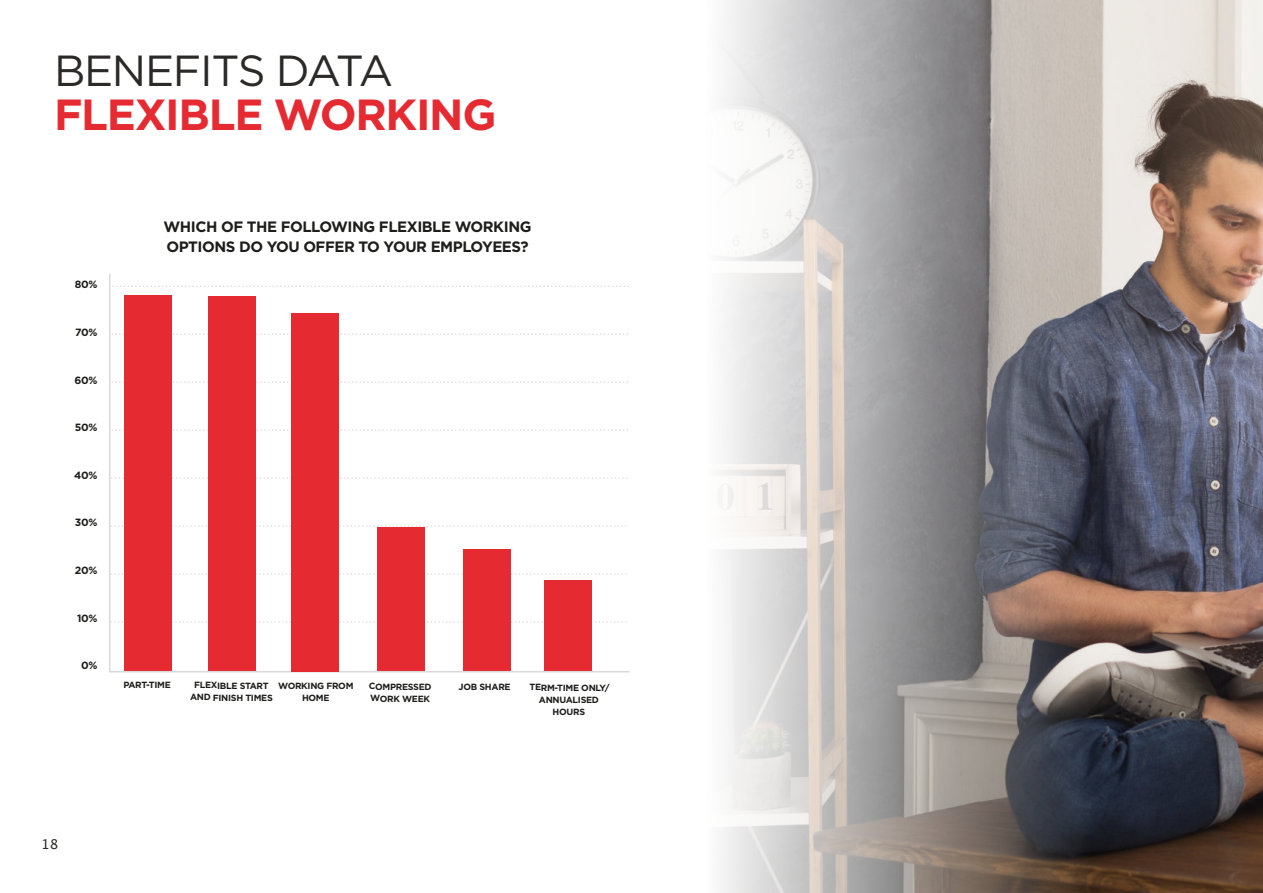
<style>
.page{position:relative;width:1263px;height:893px;background:#fff}
.page>*{position:absolute;margin:0;border:0;box-sizing:border-box;transform-origin:0 0}
.t1{font:700 43.5px "Gotham";letter-spacing:-.03em;color:#e62a32}
.t2{font:43.5px "Gotham";letter-spacing:-.03em;color:#2c2a29}
.t3{font:700 15px/19.5px "Gotham";letter-spacing:-.03em;color:#1d1d1b}
.t4{font:13.5px "Lucida Grande";color:#2e2929}
.t5{font:700 10.5px "Gotham";letter-spacing:-.03em;color:#1d1d1b}
.t6{font:700 9px/12px "Gotham";letter-spacing:-.035em;color:#1d1d1b;text-align:center}
</style>
<div class="page">
<img style="left:1093px;top:0;width:170px;height:893px">
<img style="left:602px;top:0;width:491px;height:893px">
<svg style="left:112px;top:333px;width:519px;height:2px"></svg>
<svg style="left:112px;top:381px;width:519px;height:2px"></svg>
<svg style="left:112px;top:429px;width:519px;height:2px"></svg>
<svg style="left:113px;top:286px;width:518px;height:1px"></svg>
<svg style="left:111px;top:525px;width:518px;height:2px"></svg>
<svg style="left:111px;top:573px;width:518px;height:2px"></svg>
<svg style="left:111px;top:621px;width:518px;height:2px"></svg>
<svg style="left:112px;top:477px;width:518px;height:2px"></svg>
<hr style="left:109px;top:274px;width:1px;height:397px;background:#d9d9d9">
<div style="left:208px;top:297px;width:48px;height:375px;background:#e62a32"></div>
<div style="left:124px;top:296px;width:48px;height:376px;background:#e62a32"></div>
<div style="left:463px;top:549px;width:48px;height:121px;background:#e62a32"></div>
<div style="left:544px;top:580px;width:48px;height:90px;background:#e62a32"></div>
<div style="left:377px;top:528px;width:48px;height:144px;background:#e62a32"></div>
<hr style="left:109px;top:671px;width:521px;height:1px;background:#d9d9d9">
<div style="left:292px;top:313px;width:47px;height:359px;background:#e62a32"></div>
<h1 class="t2" style="left:54px;top:51px;width:341px">BENEFITS DATA</h1>
<h1 class="t1" style="left:54px;top:96px;width:444px">FLEXIBLE WORKING</h1>
<p class="t5" style="left:75px;top:280px;width:24px">80%</p>
<p class="t5" style="left:75px;top:328px;width:24px">70%</p>
<p class="t5" style="left:74px;top:375px;width:25px">60%</p>
<p class="t5" style="left:75px;top:423px;width:24px">50%</p>
<p class="t5" style="left:74px;top:470px;width:25px">40%</p>
<p class="t5" style="left:75px;top:518px;width:24px">30%</p>
<p class="t5" style="left:75px;top:566px;width:24px">20%</p>
<p class="t5" style="left:77px;top:613px;width:22px">10%</p>
<p class="t5" style="left:81px;top:661px;width:18px">0%</p>
<h2 class="t3" style="left:164px;top:218px;width:369px">WHICH OF THE FOLLOWING FLEXIBLE WORKING<br>OPTIONS DO YOU OFFER TO YOUR EMPLOYEES?</h2>
<p class="t6" style="left:123px;top:679px;width:49px">PART-TIME</p>
<p class="t6" style="left:190px;top:680px;width:84px">FLEXIBLE START<br>AND FINISH TIMES</p>
<p class="t6" style="left:278px;top:680px;width:77px">WORKING FROM<br>HOME</p>
<p class="t6" style="left:369px;top:681px;width:64px;text-align:left">COMPRESSED<br>WORK WEEK</p>
<p class="t6" style="left:459px;top:681px;width:54px">JOB SHARE</p>
<p class="t6" style="left:529px;top:682px;width:82px">TERM-TIME ONLY/<br>ANNUALISED<br>HOURS</p>
<h3 class="t4" style="left:41px;top:837px;width:19px">18</h3>
</div>
